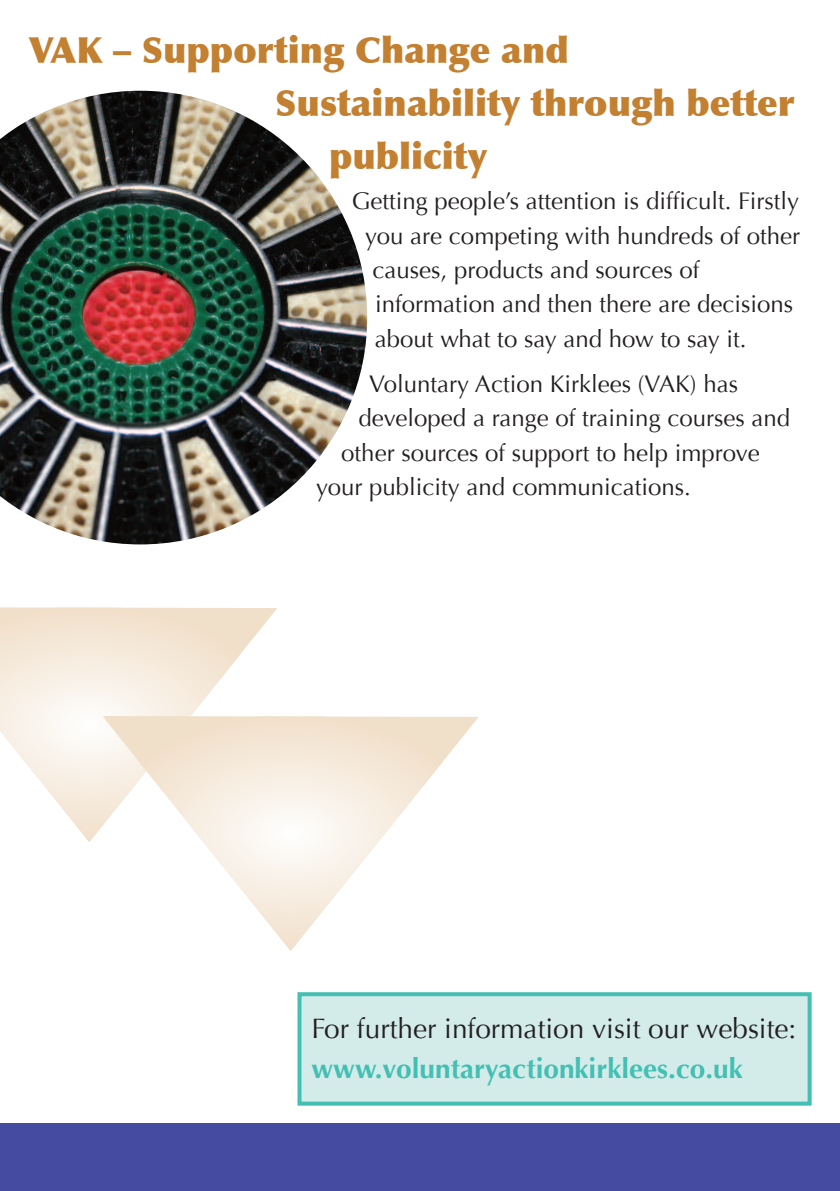
<style>
.page{position:relative;width:840px;height:1191px;background:#fff}
.page>*{position:absolute;margin:0;border:0;box-sizing:border-box;transform-origin:0 0}
.t1{font:900 36px "Optima";color:#c38031}
.t2{font:28px "Optima";color:#231f20}
.t3{font:700 28px "Optima";color:#43bfb3}
.t4{font:24px "Optima";color:#231f20}
</style>
<div class="page">
<div style="left:0;top:1123px;width:839px;height:68px;background:#454ba0"></div>
<img style="left:0;top:91px;width:367px;height:453px">
<svg style="left:0;top:607px;width:277px;height:235px"></svg>
<svg style="left:102px;top:716px;width:376px;height:235px"></svg>
<div style="left:301px;top:996px;width:506px;height:105px;background:#d3ece9"></div>
<div style="left:297px;top:992px;width:514px;height:113px;border:4px solid #43bfb3"></div>
<h1 class="t1" style="left:28px;top:28px;width:541px">VAK – Supporting Change and</h1>
<h1 class="t1" style="left:275px;top:81px;width:520px">Sustainability through better</h1>
<h1 class="t1" style="left:329px;top:134px;width:159px">publicity</h1>
<p class="t4" style="left:351px;top:187px;width:448px">Getting people’s attention is difficult. Firstly</p>
<p class="t4" style="left:365px;top:222px;width:436px">you are competing with hundreds of other</p>
<p class="t4" style="left:372px;top:256px;width:328px">causes, products and sources of</p>
<p class="t4" style="left:375px;top:290px;width:419px">information and then there are decisions</p>
<p class="t4" style="left:374px;top:324px;width:373px">about what to say and how to say it.</p>
<p class="t4" style="left:369px;top:370px;width:370px">Voluntary Action Kirklees (VAK) has</p>
<p class="t4" style="left:358px;top:404px;width:433px">developed a range of training courses and</p>
<p class="t4" style="left:341px;top:438px;width:419px">other sources of support to help improve</p>
<p class="t4" style="left:316px;top:473px;width:376px">your publicity and communications.</p>
<p class="t2" style="left:311px;top:1012px;width:486px">For further information visit our website:</p>
<p class="t3" style="left:311px;top:1052px;width:432px">www.voluntaryactionkirklees.co.uk</p>
</div>
